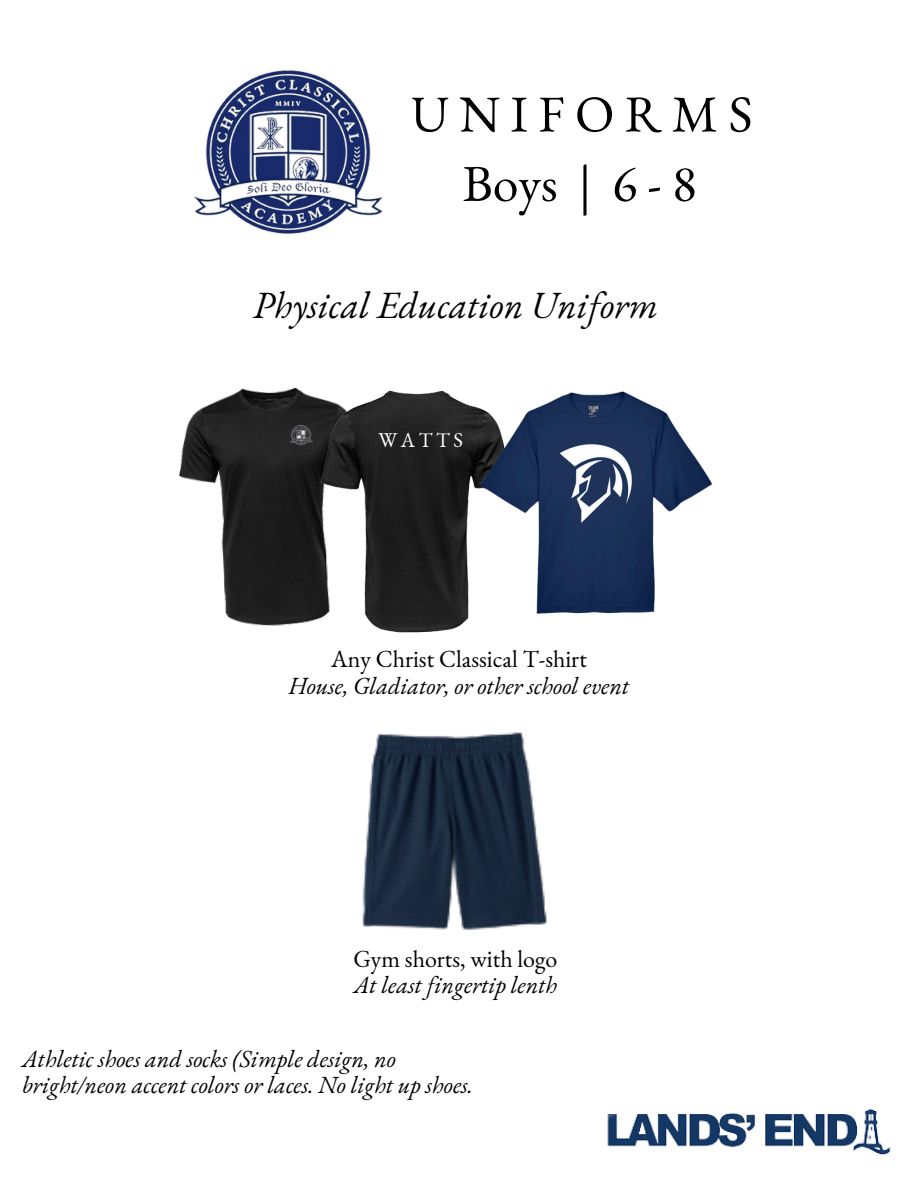
<style>
.page{position:relative;width:918px;height:1188px;background:#fff}
.page>*{position:absolute;margin:0;border:0;box-sizing:border-box;transform-origin:0 0}
.t1{font:51.6px "EB Garamond";letter-spacing:.2em;color:#000}
.t2{font:italic 37.5px "EB Garamond";color:#000}
.t3{font:italic 24px/25.8px "EB Garamond";color:#000}
.t4{font:24px "EB Garamond";color:#000}
.t5{font:20.55px "EB Garamond";letter-spacing:.175em;color:#fff}
</style>
<div class="page">
<img style="left:194px;top:70px;width:189px;height:164px">
<img style="left:607px;top:1108px;width:284px;height:47px">
<img style="left:179px;top:387px;width:142px;height:239px">
<img style="left:288px;top:423px;width:27px;height:25px">
<img style="left:321px;top:390px;width:156px;height:243px">
<img style="left:477px;top:391px;width:236px;height:223px">
<img style="left:362px;top:732px;width:185px;height:198px">
<p class="t1" style="left:411px;top:79px;width:343px">UNIFORMS</p>
<p class="t1" style="left:463px;top:149px;width:236px">Boys | 6-8</p>
<p class="t2" style="left:253px;top:281px;width:407px">Physical Education Uniform</p>
<p class="t5" style="left:378px;top:426px;width:86px">WATTS</p>
<p class="t4" style="left:331px;top:642px;width:257px">Any Christ Classical T-shirt</p>
<p class="t3" style="left:289px;top:672px;width:342px">House, Gladiator, or other school event</p>
<p class="t4" style="left:353px;top:943px;width:206px">Gym shorts, with logo</p>
<p class="t3" style="left:354px;top:972px;width:205px">At least fingertip lenth</p>
<p class="t3" style="left:22px;top:1046px;width:452px">Athletic shoes and socks (Simple design, no bright/neon accent colors or laces. No light up shoes.</p>
</div>
